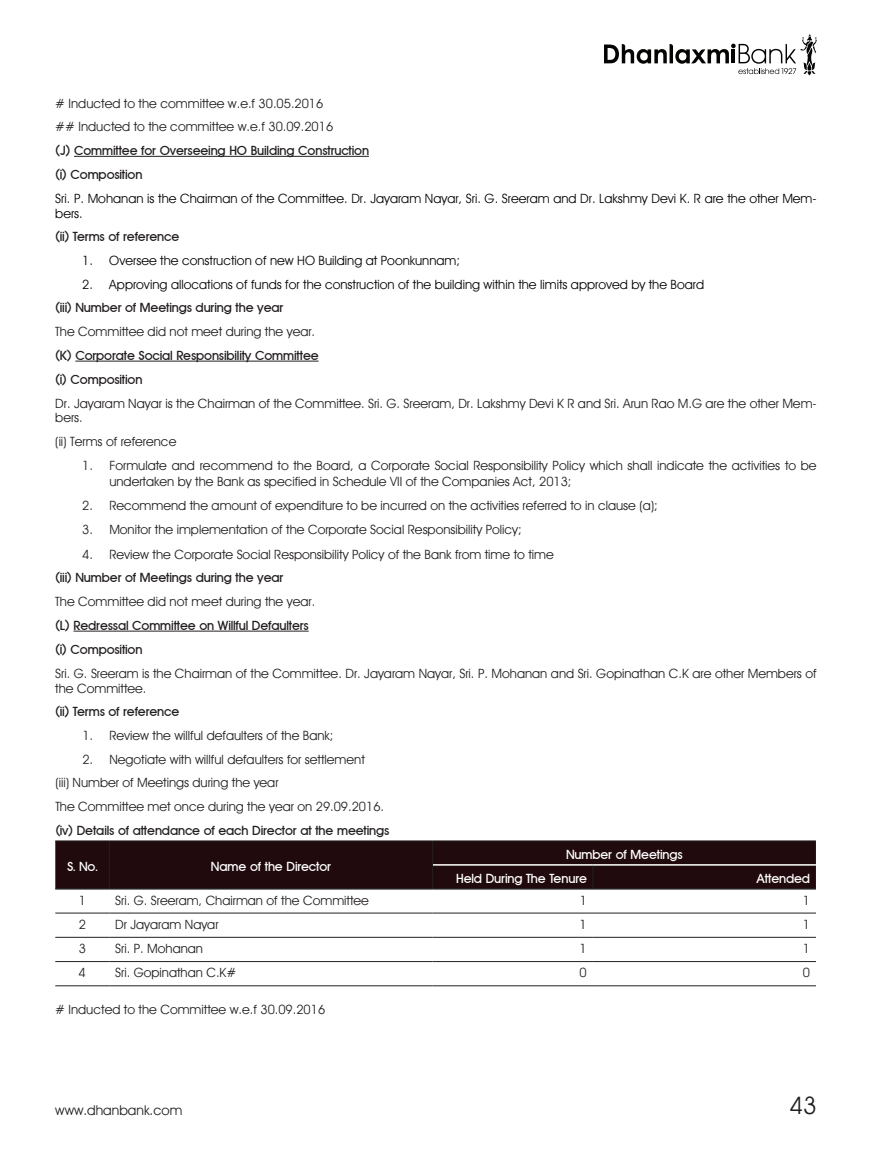
<style>
.page{position:relative;width:872px;height:1149px;background:#fff}
.page>*{position:absolute;margin:0;border:0;box-sizing:border-box;transform-origin:0 0}
.t1{font:24px "Avant Guard Regular SWFTE";color:#231f20}
.t2{font:13.5px "Avant Guard Regular SWFTE";color:#231f20}
.t3{font:12.75px/23.7px "Avant Guard Regular SWFTE";color:#231f20}
.t4{font:12.75px/24.3px "Avantage Medium Normal";color:#231f20}
.t5{font:12.75px/14.7px "Avant Guard Regular SWFTE";color:#040503}
.t6{font:12.75px/23.9px "Avantage Medium Normal";color:#fff}
</style>
<div class="page">
<svg style="left:604px;top:34px;width:212px;height:42px"></svg>
<hr style="left:74px;top:156px;width:295px;height:1px;background:#231f20">
<hr style="left:75px;top:361px;width:244px;height:1px;background:#231f20">
<hr style="left:73px;top:630px;width:236px;height:1px;background:#231f20">
<div style="left:55px;top:840px;width:761px;height:47px;background:#210a0d"></div>
<hr style="left:55px;top:912px;width:54px;height:1px;background:#231f20">
<hr style="left:109px;top:912px;width:323px;height:1px;background:#231f20">
<hr style="left:432px;top:912px;width:161px;height:1px;background:#231f20">
<hr style="left:593px;top:912px;width:223px;height:1px;background:#231f20">
<hr style="left:55px;top:936px;width:54px;height:1px;background:#231f20">
<hr style="left:109px;top:936px;width:323px;height:1px;background:#231f20">
<hr style="left:432px;top:936px;width:161px;height:1px;background:#231f20">
<hr style="left:593px;top:936px;width:223px;height:1px;background:#231f20">
<hr style="left:55px;top:960px;width:54px;height:1px;background:#231f20">
<hr style="left:109px;top:960px;width:323px;height:1px;background:#231f20">
<hr style="left:432px;top:960px;width:161px;height:1px;background:#231f20">
<hr style="left:593px;top:960px;width:223px;height:1px;background:#231f20">
<hr style="left:55px;top:985px;width:54px;height:1px;background:#231f20">
<hr style="left:109px;top:985px;width:323px;height:1px;background:#231f20">
<hr style="left:432px;top:985px;width:161px;height:1px;background:#231f20">
<hr style="left:593px;top:985px;width:223px;height:1px;background:#231f20">
<hr style="left:55px;top:887px;width:54px;height:2px;background:#231f20">
<hr style="left:109px;top:887px;width:323px;height:2px;background:#231f20">
<hr style="left:432px;top:887px;width:161px;height:2px;background:#231f20">
<hr style="left:593px;top:887px;width:223px;height:2px;background:#231f20">
<hr style="left:433px;top:863px;width:160px;height:2px;background:#fff">
<hr style="left:593px;top:863px;width:223px;height:2px;background:#fff">
<p class="t3" style="left:55px;top:91px;width:279px"># Inducted to the committee w.e.f 30.05.2016 ## Inducted to the committee w.e.f 30.09.2016</p>
<p class="t4" style="left:55px;top:138px;width:315px">(J) Committee for Overseeing HO Building Construction (i) Composition</p>
<p class="t5" style="left:55px;top:191px;width:763px">Sri. P. Mohanan is the Chairman of the Committee. Dr. Jayaram Nayar, Sri. G. Sreeram and Dr. Lakshmy Devi K. R are the other Mem&shy;bers.</p>
<p class="t4" style="left:55px;top:224px;width:125px">(ii) Terms of reference</p>
<p class="t5" style="left:82px;top:253px;width:379px">1. Oversee the construction of new HO Building at Poonkunnam;</p>
<p class="t5" style="left:82px;top:277px;width:623px">2. Approving allocations of funds for the construction of the building within the limits approved by the Board</p>
<p class="t4" style="left:55px;top:295px;width:229px">(iii) Number of Meetings during the year</p>
<p class="t3" style="left:55px;top:319px;width:261px">The Committee did not meet during the year.</p>
<p class="t4" style="left:55px;top:343px;width:265px">(K) Corporate Social Responsibility Committee (i) Composition</p>
<p class="t3" style="left:55px;top:395px;width:763px;line-height:14.7px">Dr. Jayaram Nayar is the Chairman of the Committee. Sri. G. Sreeram, Dr. Lakshmy Devi K R and Sri. Arun Rao M.G are the other Mem&shy;bers.</p>
<p class="t3" style="left:55px;top:429px;width:123px">(ii) Terms of reference</p>
<p class="t3" style="left:109px;top:458px;width:709px;line-height:15.3px;text-indent:-27px">1. Formulate and recommend to the Board, a Corporate Social Responsibility Policy which shall indicate the activities to be undertaken by the Bank as specified in Schedule VII of the Companies Act, 2013;</p>
<p class="t3" style="left:82px;top:493px;width:577px">2. Recommend the amount of expenditure to be incurred on the activities referred to in clause (a);</p>
<p class="t3" style="left:82px;top:518px;width:441px">3. Monitor the implementation of the Corporate Social Responsibility Policy;</p>
<p class="t3" style="left:82px;top:542px;width:473px">4. Review the Corporate Social Responsibility Policy of the Bank from time to time</p>
<p class="t4" style="left:55px;top:565px;width:229px">(iii) Number of Meetings during the year</p>
<p class="t3" style="left:55px;top:589px;width:261px">The Committee did not meet during the year.</p>
<p class="t4" style="left:55px;top:613px;width:255px">(L) Redressal Committee on Willful Defaulters (i) Composition</p>
<p class="t3" style="left:55px;top:665px;width:763px;line-height:14.7px">Sri. G. Sreeram is the Chairman of the Committee. Dr. Jayaram Nayar, Sri. P. Mohanan and Sri. Gopinathan C.K are other Members of the Committee.</p>
<p class="t4" style="left:55px;top:699px;width:125px">(ii) Terms of reference</p>
<p class="t3" style="left:82px;top:723px;width:253px">1. Review the willful defaulters of the Bank;</p>
<p class="t3" style="left:55px;top:746px;width:330px;text-indent:27px">2. Negotiate with willful defaulters for settlement<br>(iii) Number of Meetings during the year<br>The Committee met once during the year on 29.09.2016.</p>
<p class="t4" style="left:55px;top:817px;width:335px">(iv) Details of attendance of each Director at the meetings</p>
<p class="t6" style="left:67px;top:854px;width:32px">S. No.</p>
<p class="t6" style="left:211px;top:854px;width:121px">Name of the Director</p>
<p class="t6" style="left:456px;top:842px;width:228px;text-indent:110px">Number of Meetings<br>Held During The Tenure</p>
<p class="t6" style="left:756px;top:866px;width:55px">Attended</p>
<p class="t3" style="left:79px;top:887px;width:9px">1</p>
<p class="t3" style="left:115px;top:887px;width:255px">Sri. G. Sreeram, Chairman of the Committee</p>
<p class="t3" style="left:579px;top:887px;width:9px">1</p>
<p class="t3" style="left:802px;top:887px;width:9px">1</p>
<p class="t3" style="left:79px;top:912px;width:9px">2</p>
<p class="t3" style="left:115px;top:912px;width:105px">Dr Jayaram Nayar</p>
<p class="t3" style="left:579px;top:912px;width:9px">1</p>
<p class="t3" style="left:802px;top:912px;width:9px">1</p>
<p class="t3" style="left:79px;top:936px;width:9px">3</p>
<p class="t3" style="left:115px;top:936px;width:89px">Sri. P. Mohanan</p>
<p class="t3" style="left:579px;top:936px;width:9px">1</p>
<p class="t3" style="left:802px;top:936px;width:9px">1</p>
<p class="t3" style="left:79px;top:960px;width:9px">4</p>
<p class="t3" style="left:115px;top:960px;width:123px">Sri. Gopinathan C.K#</p>
<p class="t3" style="left:579px;top:960px;width:9px">0</p>
<p class="t3" style="left:802px;top:960px;width:9px">0</p>
<p class="t3" style="left:55px;top:996px;width:271px"># Inducted to the Committee w.e.f 30.09.2016</p>
<p class="t2" style="left:55px;top:1101px;width:129px">www.dhanbank.com</p>
<h1 class="t1" style="left:789px;top:1090px;width:29px">43</h1>
</div>
